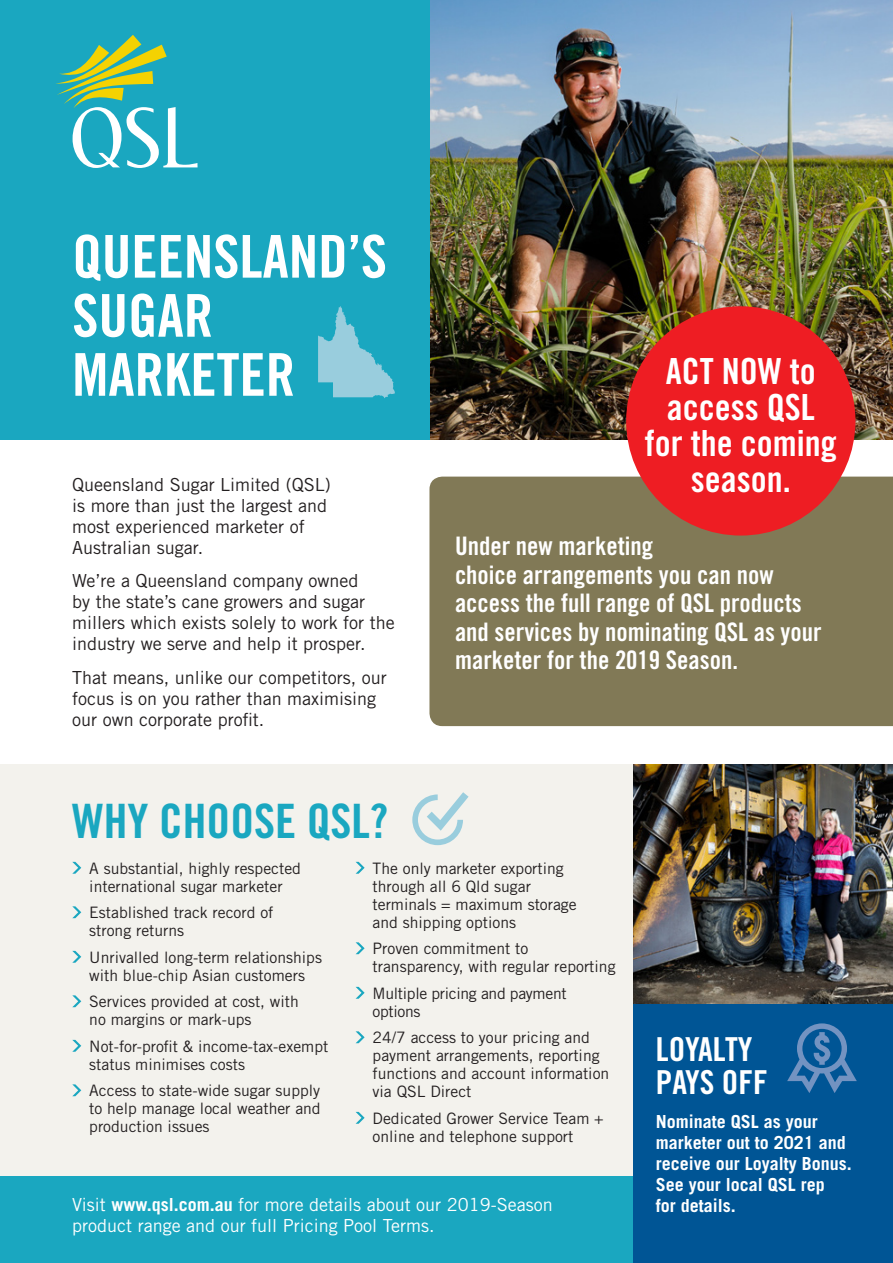
<style>
.page{position:relative;width:893px;height:1263px;background:#fff}
.page>*{position:absolute;margin:0;border:0;box-sizing:border-box;transform-origin:0 0}
.Body_no_indent{font:59.1px/59.1px "Trade Gothic Bold Cond Twenty";color:#fff}
.Body_no_indent-2{font:47.4px "Trade Gothic Bold Cond Twenty";color:#1aa7c0}
.Body_no_indent-3{font:36px/36px "Trade Gothic Bold Cond Twenty";color:#fff;text-align:center}
.Body_no_indent-4{font:33px/33px "Trade Gothic Bold Cond Twenty";color:#fff}
.Body_no_indent-5{font:25.5px/28.5px "Trade Gothic Bold Cond Twenty";color:#fff}
.Body_no_indent-6{font:18px/21px "Trade Gothic";color:#231f20}
.Body_no_indent-7{font:18px/21px "Trade Gothic";color:#fff}
.Body_no_indent-8{font:700 18px/21px "Trade Gothic";color:#fff}
.Body_no_indent-9{font:15.75px/18px "Trade Gothic";color:#231f20}
.Body_no_indent-10{font:15.75px/18px "Trade Gothic";letter-spacing:-.02em;color:#231f20}
.s1{font-weight:700}
</style>
<div class="page">
<div style="left:0;top:764px;width:893px;height:479px;background:#f3f2ed"></div>
<div style="left:0;top:1177px;width:893px;height:86px;background:#1aa7c0"></div>
<img style="left:429px;top:0;width:464px;height:439px">
<img style="left:634px;top:764px;width:259px;height:241px">
<div style="left:429px;top:477px;width:464px;height:249px;background:#817956"></div>
<div style="left:634px;top:1005px;width:259px;height:258px;background:#005595"></div>
<div style="left:0;top:0;width:429px;height:439px;background:#1aa7c0"></div>
<svg style="left:56px;top:35px;width:142px;height:133px"></svg>
<svg style="left:787px;top:1023px;width:70px;height:70px"></svg>
<svg style="left:72px;top:862px;width:9px;height:12px"></svg>
<svg style="left:72px;top:906px;width:9px;height:12px"></svg>
<svg style="left:72px;top:951px;width:9px;height:12px"></svg>
<svg style="left:72px;top:995px;width:9px;height:12px"></svg>
<svg style="left:72px;top:1040px;width:9px;height:12px"></svg>
<svg style="left:72px;top:1084px;width:9px;height:12px"></svg>
<svg style="left:356px;top:862px;width:9px;height:12px"></svg>
<svg style="left:356px;top:942px;width:9px;height:12px"></svg>
<svg style="left:356px;top:987px;width:9px;height:12px"></svg>
<svg style="left:356px;top:1031px;width:9px;height:12px"></svg>
<svg style="left:356px;top:1112px;width:9px;height:12px"></svg>
<svg style="left:412px;top:792px;width:57px;height:53px"></svg>
<svg style="left:318px;top:306px;width:77px;height:92px"></svg>
<div style="left:626px;top:306px;width:229px;height:230px;background:#ee1d23;border-radius:50%"></div>
<p class="Body_no_indent" style="left:72px;top:227px;width:316px">QUEENSLAND’S<br>SUGAR<br>MARKETER</p>
<p class="Body_no_indent-6" style="left:72px;top:473px;width:260px">Queensland Sugar Limited (QSL) is more than just the largest and most experienced marketer of<br>Australian sugar.</p>
<p class="Body_no_indent-6" style="left:72px;top:570px;width:324px">We’re a Queensland company owned<br>by the state’s cane growers and sugar millers which exists solely to work for the industry we serve and help it prosper.</p>
<p class="Body_no_indent-6" style="left:72px;top:667px;width:316px">That means, unlike our competitors, our focus is on you rather than maximising our own corporate profit.</p>
<p class="Body_no_indent-2" style="left:72px;top:792px;width:318px">WHY CHOOSE QSL?</p>
<p class="Body_no_indent-3" style="left:645px;top:353px;width:193px">ACT NOW to access QSL for the coming season.</p>
<p class="Body_no_indent-5" style="left:455px;top:531px;width:368px">Under new marketing<br>choice arrangements you can now access the full range of QSL products and services by nominating QSL as your marketer for the 2019 Season.</p>
<p class="Body_no_indent-9" style="left:89px;top:859px;width:213px">A substantial, highly respected international sugar marketer</p>
<p class="Body_no_indent-9" style="left:89px;top:903px;width:186px">Established track record of strong returns</p>
<p class="Body_no_indent-9" style="left:89px;top:948px;width:234px">Unrivalled long-term relationships with blue-chip Asian customers</p>
<p class="Body_no_indent-9" style="left:89px;top:992px;width:211px">Services provided at cost, with no margins or mark-ups</p>
<p class="Body_no_indent-9" style="left:89px;top:1037px;width:241px">Not-for-profit &amp; income-tax-exempt status minimises costs</p>
<p class="Body_no_indent-9" style="left:89px;top:1081px;width:233px;text-align:justify">Access to state-wide sugar supply to help manage local weather and production issues</p>
<p class="Body_no_indent-9" style="left:373px;top:859px;width:206px">The only marketer exporting through all 6 Qld sugar terminals = maximum storage and shipping options</p>
<p class="Body_no_indent-9" style="left:373px;top:939px;width:244px">Proven commitment to transparency, with regular reporting</p>
<p class="Body_no_indent-10" style="left:373px;top:984px;width:196px">Multiple pricing and payment options</p>
<p class="Body_no_indent-9" style="left:373px;top:1028px;width:238px">24/7 access to your pricing and payment arrangements, reporting functions and account information via QSL Direct</p>
<p class="Body_no_indent-9" style="left:373px;top:1109px;width:233px">Dedicated Grower Service Team + online and telephone support</p>
<p class="Body_no_indent-7" style="left:72px;top:1194px;width:482px">Visit <span class="s1">www.qsl.com.au</span> for more details about our 2019-Season product range and our full Pricing Pool Terms.</p>
<p class="Body_no_indent-4" style="left:656px;top:1033px;width:113px">LOYALTY<br>PAYS OFF</p>
<p class="Body_no_indent-8" style="left:656px;top:1111px;width:197px">Nominate QSL as your marketer out to 2021 and receive our Loyalty Bonus.<br>See your local QSL rep<br>for details.</p>
</div>
